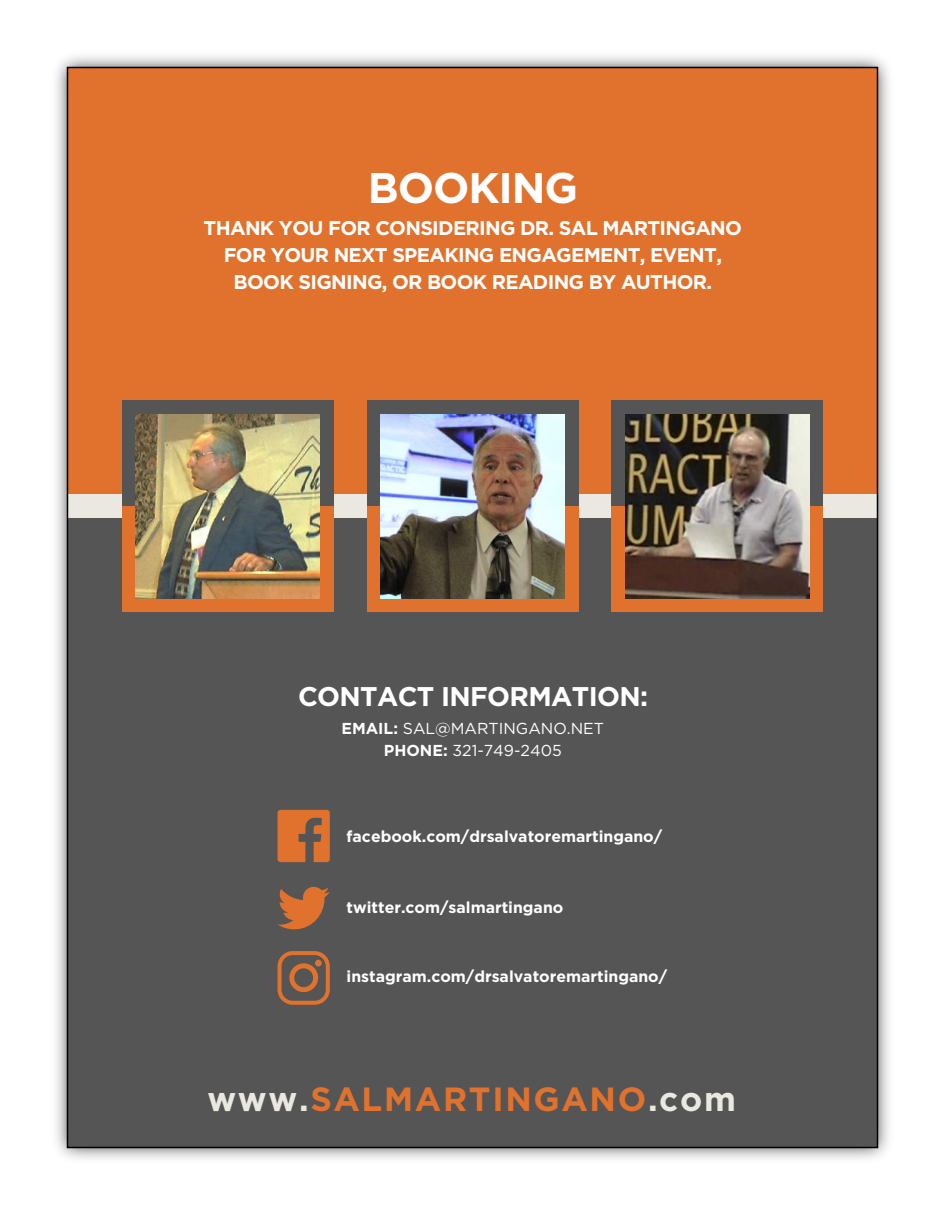
<style>
.page{position:relative;width:945px;height:1215px;background:#fff}
.page>*{position:absolute;margin:0;border:0;box-sizing:border-box;transform-origin:0 0}
.t1{font:700 42.75px "Gotham HTF";letter-spacing:-.025em;color:#fff}
.t2{font:700 33.6px "Gotham HTF";letter-spacing:.05em;color:#e1722d}
.t3{font:700 27px "Gotham HTF";letter-spacing:-.025em;color:#fff}
.t4{font:700 19.8px/27px "Gotham HTF";letter-spacing:-.035em;color:#fff;text-align:center}
.t5{font:700 15.9px "Gotham HTF";color:#fff}
.t6{font:15.9px/22.5px "Gotham HTF";color:#fff;text-align:center}
.s1{font-weight:700}
.s2{color:#eae8e1}
</style>
<div class="page">
<img style="left:56px;top:56px;width:833px;height:1103px">
<div style="left:68px;top:68px;width:810px;height:1080px;background:#545554"></div>
<div style="left:68px;top:68px;width:810px;height:438px;background:#e1722d"></div>
<div style="left:68px;top:494px;width:810px;height:24px;background:#eae8e1"></div>
<svg style="left:278px;top:951px;width:52px;height:54px"></svg>
<svg style="left:278px;top:810px;width:52px;height:52px"></svg>
<svg style="left:278px;top:887px;width:52px;height:42px"></svg>
<div style="left:612px;top:506px;width:211px;height:106px;background:#e1722d"></div>
<div style="left:612px;top:400px;width:211px;height:106px;background:#545554"></div>
<img style="left:626px;top:414px;width:183px;height:184px">
<div style="left:367px;top:506px;width:211px;height:106px;background:#e1722d"></div>
<div style="left:367px;top:400px;width:211px;height:106px;background:#545554"></div>
<img style="left:381px;top:414px;width:183px;height:184px">
<div style="left:122px;top:506px;width:211px;height:106px;background:#e1722d"></div>
<div style="left:122px;top:400px;width:211px;height:106px;background:#545554"></div>
<img style="left:136px;top:414px;width:183px;height:184px">
<h1 class="t1" style="left:368px;top:164px;width:212px">BOOKING</h1>
<p class="t4" style="left:204px;top:214px;width:540px">THANK YOU FOR CONSIDERING DR. SAL MARTINGANO<br>FOR YOUR NEXT SPEAKING ENGAGEMENT, EVENT,<br>BOOK SIGNING, OR BOOK READING BY AUTHOR.</p>
<h3 class="t3" style="left:298px;top:681px;width:351px">CONTACT INFORMATION:</h3>
<p class="t6" style="left:341px;top:717px;width:264px"><span class="s1">EMAIL:</span> SAL@MARTINGANO.NET<br><span class="s1">PHONE:</span> 321-749-2405</p>
<p class="t5" style="left:347px;top:827px;width:317px">facebook.com/drsalvatoremartingano/</p>
<p class="t5" style="left:347px;top:898px;width:218px">twitter.com/salmartingano</p>
<p class="t5" style="left:347px;top:968px;width:322px">instagram.com/drsalvatoremartingano/</p>
<h2 class="t2" style="left:207px;top:1080px;width:530px"><span class="s2">www.</span>SALMARTINGANO<span class="s2">.com</span></h2>
</div>
